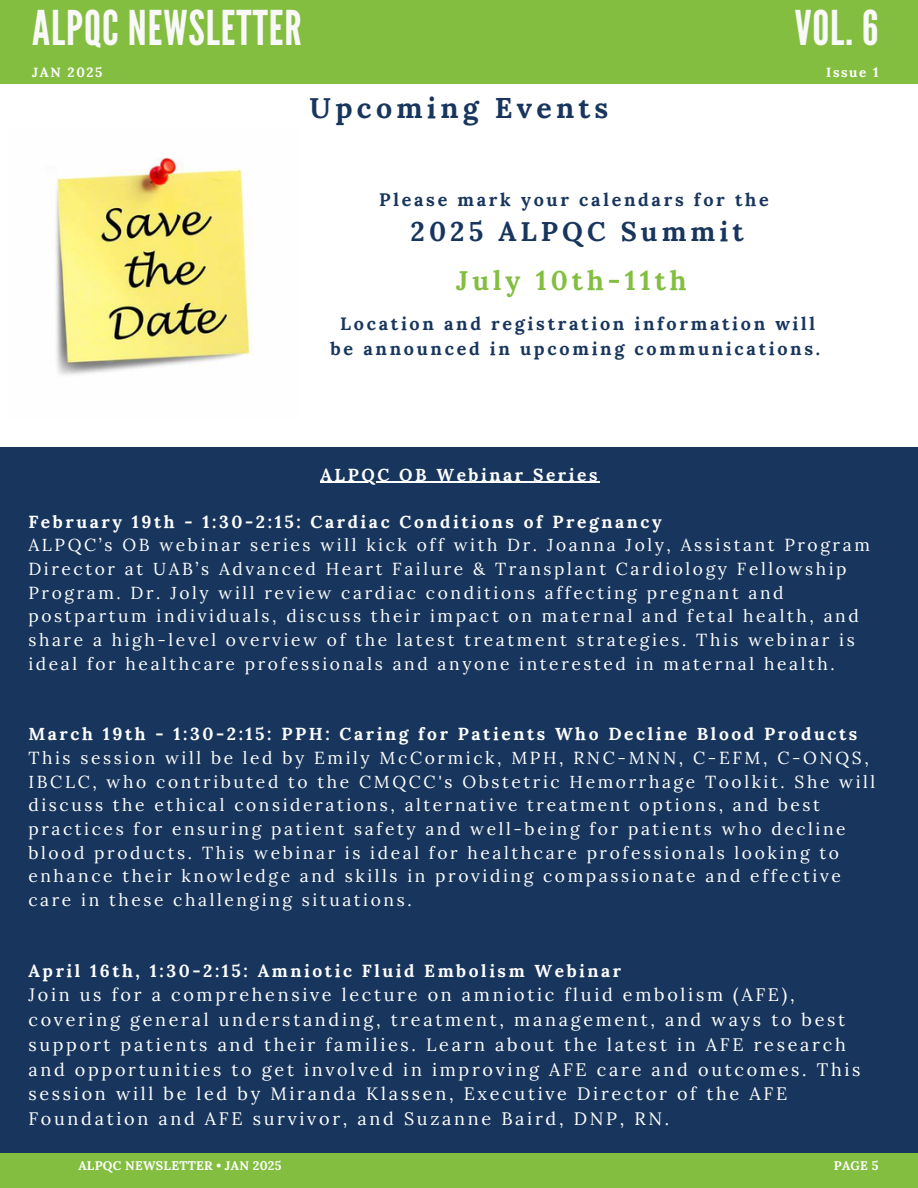
<style>
.page{position:relative;width:918px;height:1188px;background:#fff}
.page>*{position:absolute;margin:0;border:0;box-sizing:border-box;transform-origin:0 0}
.t1{font:47.85px "League Gothic";letter-spacing:.02em;color:#f9f9f9}
.t2{font:700 28.5px "Lora";letter-spacing:.15em;color:#18365d}
.t3{font:700 27px "Lora";letter-spacing:.15em;color:#18365d}
.t4{font:700 27px "Lora";letter-spacing:.15em;color:#83be41}
.t5{font:18px/24.8px "Lora";letter-spacing:.15em;color:#fff}
.t6{font:700 18px/24.8px "Lora";letter-spacing:.15em;color:#18365d;text-align:center}
.t7{font:17.4px/23.7px "Lora";letter-spacing:.15em;color:#fff}
.t8{font:700 17.4px "Lora";letter-spacing:.15em;color:#fff}
.t9{font:700 13.35px "Lora";letter-spacing:.12em;color:#fff}
.t10{font:700 12.45px "Lora";letter-spacing:.02em;color:#fff}
.s1{font-weight:700}
</style>
<div class="page">
<div style="left:0;top:0;width:918px;height:83px;background:#83be41"></div>
<div style="left:0;top:1152px;width:918px;height:36px;background:#83be41"></div>
<div style="left:0;top:447px;width:918px;height:705px;background:#18365d"></div>
<hr style="left:320px;top:482px;width:280px;height:1px;background:#fff">
<img style="left:55px;top:157px;width:198px;height:218px">
<p class="t1" style="left:32px;top:0;width:271px">ALPQC NEWSLETTER</p>
<h2 class="t9" style="left:32px;top:63px;width:72px">JAN 2025</h2>
<h3 class="t2" style="left:310px;top:90px;width:300px">Upcoming Events</h3>
<p class="t1" style="left:795px;top:0;width:85px">VOL. 6</p>
<h3 class="t9" style="left:826px;top:63px;width:54px">Issue 1</h3>
<h4 class="t6" style="left:379px;top:187px;width:391px">Please mark your calendars for the</h4>
<h4 class="t3" style="left:411px;top:214px;width:334px">2025 ALPQC Summit</h4>
<h4 class="t4" style="left:456px;top:263px;width:232px">July 10th-11th</h4>
<h4 class="t6" style="left:331px;top:311px;width:491px">Location and registration information will be announced in upcoming communications.</h4>
<p class="t8" style="left:320px;top:463px;width:279px">ALPQC OB Webinar Series</p>
<h1 class="t7" style="left:28px;top:510px;width:843px"><span class="s1">February 19th - 1:30-2:15: Cardiac Conditions of Pregnancy<br></span>ALPQC’s OB webinar series will kick off with Dr. Joanna Joly, Assistant Program Director at UAB’s Advanced Heart Failure &amp; Transplant Cardiology Fellowship Program. Dr. Joly will review cardiac conditions affecting pregnant and postpartum individuals, discuss their impact on maternal and fetal health, and share a high-level overview of the latest treatment strategies. This webinar is ideal for healthcare professionals and anyone interested in maternal health.</h1>
<h5 class="t7" style="left:28px;top:722px;width:848px"><span class="s1">March 19th - 1:30-2:15: PPH: Caring for Patients Who Decline Blood Products </span>This session will be led by Emily McCormick, MPH, RNC-MNN, C-EFM, C-ONQS, IBCLC, who contributed to the CMQCC's Obstetric Hemorrhage Toolkit. She will discuss the ethical considerations, alternative treatment options, and best practices for ensuring patient safety and well-being for patients who decline blood products. This webinar is ideal for healthcare professionals looking to enhance their knowledge and skills in providing compassionate and effective care in these challenging situations.</h5>
<h1 class="t8" style="left:28px;top:959px;width:594px">April 16th, 1:30-2:15: Amniotic Fluid Embolism Webinar</h1>
<h1 class="t5" style="left:28px;top:982px;width:834px">Join us for a comprehensive lecture on amniotic fluid embolism (AFE), covering general understanding, treatment, management, and ways to best support patients and their families. Learn about the latest in AFE research and opportunities to get involved in improving AFE care and outcomes. This session will be led by Miranda Klassen, Executive Director of the AFE Foundation and AFE survivor, and Suzanne Baird, DNP, RN.</h1>
<h2 class="t10" style="left:78px;top:1158px;width:205px">ALPQC NEWSLETTER • JAN 2025</h2>
<h3 class="t10" style="left:834px;top:1158px;width:46px">PAGE 5</h3>
</div>
